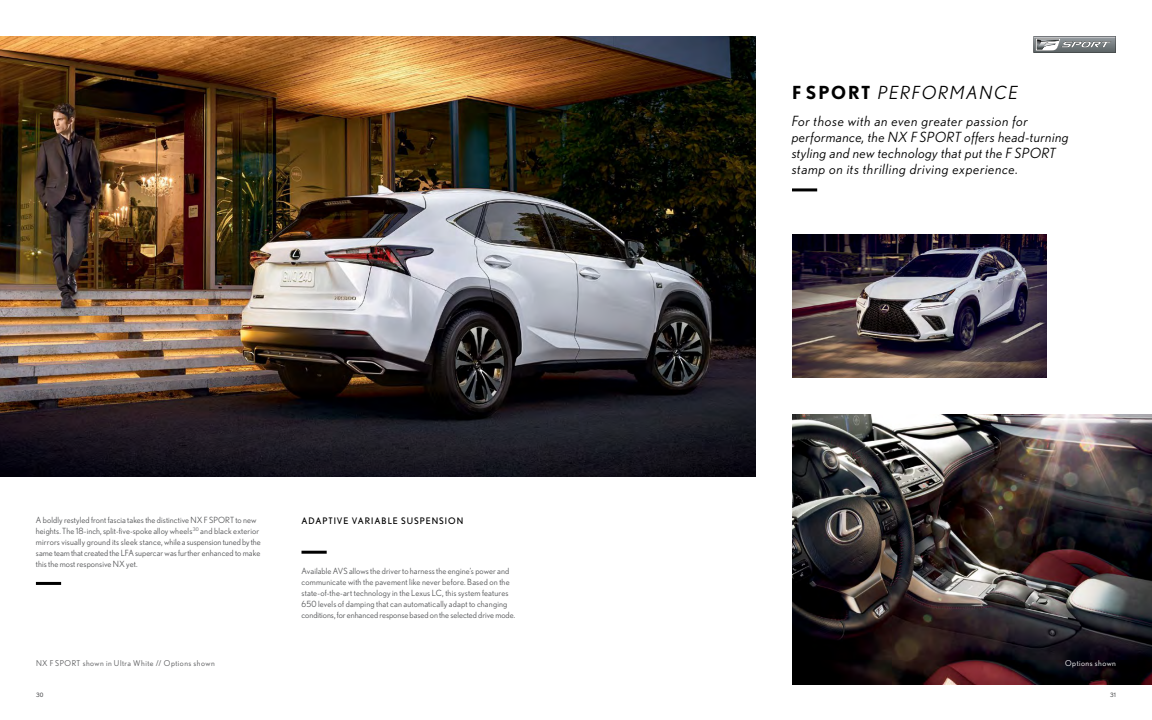
<style>
.page{position:relative;width:1152px;height:720px;background:#fff}
.page>*{position:absolute;margin:0;border:0;box-sizing:border-box;transform-origin:0 0}
.t1{font:italic 18px "Nobel";letter-spacing:.1em;color:#000}
._1b__Subhead__italic{font:italic 14px/16px "Nobel";letter-spacing:.035em;color:#000}
._1b__Caption_Headlin{font:9px "Nobel";letter-spacing:.11em;color:#000}
._1d__Body_Copy{font:8.5px/11px "Nobel";letter-spacing:.01em;color:#58595b}
._1g__Cutline{font:8px "Nobel";letter-spacing:.06em;color:#58595b}
._1g__Cutline-2{font:8px "Nobel";letter-spacing:.06em;color:#fff}
.t2{font:6px "Nobel";color:#58595b}
.s1{font-weight:700;font-style:normal}
</style>
<div class="page">
<img style="left:792px;top:234px;width:254px;height:144px">
<img style="left:792px;top:414px;width:360px;height:270px">
<img style="left:0;top:36px;width:756px;height:441px">
<hr style="left:792px;top:188px;width:25px;height:3px;background:#000">
<hr style="left:302px;top:551px;width:25px;height:3px;background:#000">
<hr style="left:36px;top:582px;width:25px;height:3px;background:#000">
<svg style="left:1033px;top:36px;width:83px;height:17px"></svg>
<p class="_1d__Body_Copy" style="left:36px;top:515px;width:226px">A boldly restyled front fascia takes the distinctive NX F SPORT to new heights. The 18-inch, split-five-spoke alloy wheels<sup>30</sup> and black exterior mirrors visually ground its sleek stance, while a suspension tuned by the same team that created the LFA supercar was further enhanced to make this the most responsive NX yet.</p>
<p class="_1b__Caption_Headlin" style="left:302px;top:515px;width:163px">ADAPTIVE VARIABLE SUSPENSION</p>
<p class="_1d__Body_Copy" style="left:302px;top:566px;width:215px">Available AVS allows the driver to harness the engine’s power and communicate with the pavement like never before. Based on the state-of-the-art technology in the Lexus LC, this system features 650 levels of damping that can automatically adapt to changing conditions, for enhanced response based on the selected drive mode.</p>
<p class="t1" style="left:792px;top:82px;width:228px"><span class="s1">F SPORT</span> PERFORMANCE</p>
<p class="_1b__Subhead__italic" style="left:792px;top:113px;width:278px">For those with an even greater passion for performance, the NX F SPORT offers head-turning styling and new technology that put the F SPORT stamp on its thrilling driving experience.</p>
<p class="_1g__Cutline" style="left:36px;top:659px;width:180px">NX F SPORT shown in Ultra White // Options shown</p>
<p class="_1g__Cutline-2" style="left:1065px;top:659px;width:52px">Options shown</p>
<p class="t2" style="left:36px;top:692px;width:9px">30</p>
<p class="t2" style="left:1110px;top:692px;width:7px">31</p>
</div>
